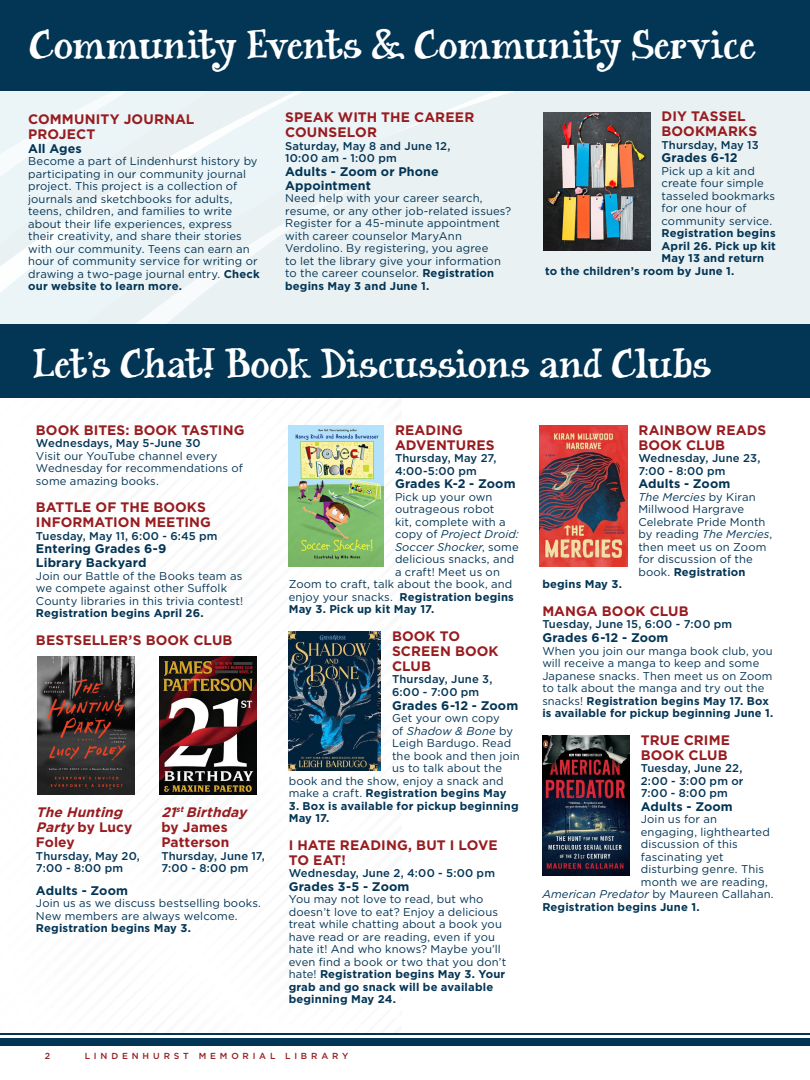
<style>
.page{position:relative;width:810px;height:1080px;background:#fff}
.page>*{position:absolute;margin:0;border:0;box-sizing:border-box;transform-origin:0 0}
.t1{font:41.25px "Janda Siesta Sunset";letter-spacing:-.015em;color:#fff}
.t2{font:700 13.75px/15px "Gotham";letter-spacing:.005em;color:#981c20}
.t3{font:italic 700 13.75px/15px "Gotham";color:#981c20}
.t4{font:700 12.5px/13.8px "Gotham";letter-spacing:.01em;color:#033555}
.t5{font:11.25px/12.5px "Gotham";letter-spacing:.01em;color:#033555}
.t6{font:500 11.25px/12.5px "Gotham";letter-spacing:.015em;color:#033555}
.t7{font:700 11.25px/12.5px "Gotham";letter-spacing:.015em;color:#033555}
.t8{font:italic 11.25px "Gotham";letter-spacing:.01em;color:#033555}
.t9{font:500 8.75px "Gotham";letter-spacing:.44em;color:#981c20}
.s1{font-weight:700}
.s2{font-style:normal}
.s3{font-style:italic}
.s4{font-weight:400}
</style>
<div class="page">
<div style="left:0;top:1033px;width:810px;height:13px;background:#033555"></div>
<hr style="left:0;top:1036px;width:810px;height:2px;background:#fff">
<div style="left:199px;top:91px;width:611px;height:233px;background:#eaf1f3"></div>
<div style="left:199px;top:171px;width:183px;height:153px;background:#eaf1f3"></div>
<svg style="left:0;top:91px;width:199px;height:233px;background:#ecf4f6"></svg>
<div style="left:0;top:0;width:810px;height:91px;background:#033555"></div>
<div style="left:0;top:324px;width:810px;height:74px;background:#033555"></div>
<img style="left:289px;top:426px;width:95px;height:140px">
<img style="left:540px;top:426px;width:87px;height:141px">
<img style="left:542px;top:735px;width:88px;height:141px">
<img style="left:289px;top:631px;width:92px;height:140px">
<img style="left:544px;top:112px;width:106px;height:139px">
<img style="left:37px;top:657px;width:97px;height:138px">
<img style="left:160px;top:657px;width:97px;height:138px">
<p class="t1" style="left:29px;top:18px;width:728px">Community Events &amp; Community Service</p>
<p class="t2" style="left:28px;top:111px;width:168px">COMMUNITY JOURNAL<br>PROJECT</p>
<p class="t4" style="left:28px;top:141px;width:55px">All Ages</p>
<p class="t5" style="left:28px;top:155px;width:233px">Become a part of Lindenhurst history by participating in our community journal project. This project is a collection of journals and sketchbooks for adults, teens, children, and families to write about their life experiences, express their creativity, and share their stories with our community. Teens can earn an hour of community service for writing or drawing a two-page journal entry. <span class="s1">Check our website to learn more.</span></p>
<p class="t2" style="left:285px;top:110px;width:191px">SPEAK WITH THE CAREER<br>COUNSELOR</p>
<p class="t6" style="left:285px;top:140px;width:167px">Saturday, May 8 and June 12,</p>
<p class="t6" style="left:285px;top:152px;width:113px">10:00 am - 1:00 pm</p>
<p class="t4" style="left:285px;top:165px;width:155px">Adults - Zoom or Phone<br>Appointment</p>
<p class="t5" style="left:285px;top:192px;width:228px">Need help with your career search, resume, or any other job-related issues?<br>Register for a 45-minute appointment with career counselor MaryAnn Verdolino. By registering, you agree<br>to let the library give your information to the career counselor. <span class="s1">Registration begins May 3 and June 1.</span></p>
<p class="t2" style="left:662px;top:108px;width:97px">DIY TASSEL<br>BOOKMARKS</p>
<p class="t6" style="left:662px;top:138px;width:99px">Thursday, May 13</p>
<p class="t4" style="left:662px;top:151px;width:78px">Grades 6-12</p>
<p class="t5" style="left:662px;top:164px;width:95px">Pick up a kit and</p>
<p class="t5" style="left:662px;top:177px;width:104px">create four simple</p>
<p class="t5" style="left:662px;top:189px;width:115px">tasseled bookmarks</p>
<p class="t5" style="left:662px;top:202px;width:86px">for one hour of</p>
<p class="t5" style="left:662px;top:214px;width:112px">community service.</p>
<p class="t7" style="left:662px;top:227px;width:116px">Registration begins</p>
<p class="t7" style="left:662px;top:239px;width:116px">April 26. Pick up kit</p>
<p class="t7" style="left:662px;top:252px;width:104px">May 13 and return</p>
<p class="t7" style="left:545px;top:264px;width:191px">to the children’s room by June 1.</p>
<p class="t1" style="left:33px;top:338px;width:680px">Let’s Chat! Book Discussions and Clubs</p>
<p class="t2" style="left:36px;top:422px;width:210px">BOOK BITES: BOOK TASTING</p>
<p class="t6" style="left:36px;top:437px;width:166px">Wednesdays, May 5-June 30</p>
<p class="t5" style="left:36px;top:449px;width:209px">Visit our YouTube channel every<br>Wednesday for recommendations of some amazing books.</p>
<p class="t2" style="left:36px;top:499px;width:177px">BATTLE OF THE BOOKS<br>INFORMATION MEETING</p>
<p class="t6" style="left:36px;top:529px;width:183px">Tuesday, May 11, 6:00 - 6:45 pm</p>
<p class="t4" style="left:36px;top:542px;width:132px">Entering Grades 6-9</p>
<p class="t4" style="left:36px;top:556px;width:112px">Library Backyard</p>
<p class="t5" style="left:36px;top:569px;width:209px">Join our Battle of the Books team as we compete against other Suffolk County libraries in this trivia contest!<br><span class="s1">Registration begins April 26.</span></p>
<p class="t2" style="left:36px;top:632px;width:198px">BESTSELLER’S BOOK CLUB</p>
<p class="t3" style="left:36px;top:804px;width:98px">The Hunting<br>Party <span class="s2">by Lu c y<br>Foley</span></p>
<p class="t6" style="left:36px;top:849px;width:105px">Thursday, May 20,<br>7:00 - 8:00 pm</p>
<p class="t2" style="left:161px;top:804px;width:91px"><span class="s3">21</span><sup>st</sup><span class="s3">Birthday </span>by James<br>Patterson</p>
<p class="t6" style="left:161px;top:849px;width:105px">Thursday, June 17,<br>7:00 - 8:00 pm</p>
<p class="t4" style="left:36px;top:883px;width:94px">Adults - Zoom</p>
<p class="t5" style="left:36px;top:897px;width:227px">Join us as we discuss bestselling books.<br>New members are always welcome.<br><span class="s1">Registration begins May 3.</span></p>
<p class="t2" style="left:395px;top:422px;width:101px">READING<br>ADVENTURES</p>
<p class="t6" style="left:395px;top:452px;width:103px">Thursday, May 27,<br>4:00-5:00 pm</p>
<p class="t4" style="left:395px;top:477px;width:122px">Grades K-2 - Zoom</p>
<p class="t5" style="left:395px;top:490px;width:99px">Pick up your own</p>
<p class="t5" style="left:395px;top:503px;width:101px">outrageous robot</p>
<p class="t5" style="left:395px;top:515px;width:112px">kit, complete with a</p>
<p class="t8" style="left:395px;top:527px;width:125px"><span class="s2">copy of</span> Project Droid:</p>
<p class="t8" style="left:395px;top:540px;width:125px">Soccer Shocker<span class="s2">, some</span></p>
<p class="t5" style="left:395px;top:553px;width:121px">delicious snacks, and</p>
<p class="t5" style="left:395px;top:565px;width:106px">a craft! Meet us on</p>
<p class="t5" style="left:289px;top:578px;width:225px">Zoom to craft, talk about the book, and</p>
<p class="t7" style="left:289px;top:590px;width:227px"><span class="s4">enjoy your snacks.</span> Registration begins</p>
<p class="t7" style="left:289px;top:603px;width:147px">May 3. Pick up kit May 17.</p>
<p class="t2" style="left:392px;top:628px;width:108px">BOOK TO<br>SCREEN BOOK<br>CLUB</p>
<p class="t6" style="left:392px;top:673px;width:102px">Thursday, June 3,<br>6:00 - 7:00 pm</p>
<p class="t4" style="left:392px;top:698px;width:128px">Grades 6-12 - Zoom</p>
<p class="t5" style="left:392px;top:712px;width:109px">Get your own copy</p>
<p class="t8" style="left:392px;top:723px;width:123px"><span class="s2">of</span> Shadow &amp; Bone <span class="s2">by</span></p>
<p class="t5" style="left:392px;top:737px;width:121px">Leigh Bardugo. Read</p>
<p class="t5" style="left:392px;top:749px;width:129px">the book and then join</p>
<p class="t5" style="left:392px;top:762px;width:112px">us to talk about the</p>
<p class="t5" style="left:289px;top:774px;width:216px">book and the show, enjoy a snack and</p>
<p class="t7" style="left:289px;top:787px;width:219px"><span class="s4">make a craft.</span> Registration begins May</p>
<p class="t7" style="left:289px;top:799px;width:231px">3. Box is available for pickup beginning<br>May 17.</p>
<p class="t2" style="left:289px;top:837px;width:211px">I HATE READING, BUT I LOVE<br>TO EAT!</p>
<p class="t6" style="left:289px;top:867px;width:208px">Wednesday, June 2, 4:00 - 5:00 pm</p>
<p class="t4" style="left:289px;top:879px;width:122px">Grades 3-5 - Zoom</p>
<p class="t5" style="left:289px;top:893px;width:219px">You may not love to read, but who doesn’t love to eat? Enjoy a delicious treat while chatting about a book you have read or are reading, even if you hate it! And who knows? Maybe you’ll even find a book or two that you don’t hate! <span class="s1">Registration begins May 3. Your grab and go snack will be available beginning May 24.</span></p>
<p class="t9" style="left:45px;top:1050px;width:7px">2</p>
<p class="t9" style="left:85px;top:1050px;width:265px">LINDENHURST MEMORIAL LIBRARY</p>
<p class="t2" style="left:638px;top:422px;width:129px">RAINBOW READS<br>BOOK CLUB</p>
<p class="t6" style="left:638px;top:452px;width:124px">Wednesday, June 23,<br>7:00 - 8:00 pm</p>
<p class="t4" style="left:638px;top:477px;width:94px">Adults - Zoom</p>
<p class="t5" style="left:638px;top:490px;width:119px"><span class="s3">The Mercies</span> by Kiran<br>Millwood Hargrave</p>
<p class="t5" style="left:638px;top:515px;width:135px">Celebrate Pride Month by reading <span class="s3">The Mercies</span>, then meet us on Zoom for discussion of the book. <span class="s1">Registration</span></p>
<p class="t7" style="left:542px;top:578px;width:81px">begins May 3.</p>
<p class="t2" style="left:542px;top:603px;width:148px">MANGA BOOK CLUB</p>
<p class="t6" style="left:542px;top:618px;width:191px">Tuesday, June 15, 6:00 - 7:00 pm</p>
<p class="t4" style="left:542px;top:631px;width:128px">Grades 6-12 - Zoom</p>
<p class="t5" style="left:542px;top:644px;width:233px">When you join our manga book club, you will receive a manga to keep and some Japanese snacks. Then meet us on Zoom to talk about the manga and try out the snacks! <span class="s1">Registration begins May 17. Box is available for pickup beginning June 1.</span></p>
<p class="t2" style="left:641px;top:732px;width:91px">TRUE CRIME<br>BOOK CLUB</p>
<p class="t6" style="left:641px;top:762px;width:103px">Tuesday, June 22,</p>
<p class="t6" style="left:641px;top:774px;width:104px">2:00 - 3:00 pm or</p>
<p class="t6" style="left:641px;top:787px;width:89px">7:00 - 8:00 pm</p>
<p class="t4" style="left:641px;top:799px;width:94px">Adults - Zoom</p>
<p class="t5" style="left:641px;top:813px;width:78px">Join us for an</p>
<p class="t5" style="left:641px;top:825px;width:130px">engaging, lighthearted</p>
<p class="t5" style="left:641px;top:838px;width:98px">discussion of this</p>
<p class="t5" style="left:641px;top:850px;width:84px">fascinating yet</p>
<p class="t5" style="left:641px;top:863px;width:125px">disturbing genre. This</p>
<p class="t5" style="left:641px;top:875px;width:129px">month we are reading,</p>
<p class="t5" style="left:542px;top:888px;width:233px"><span class="s3">American Predator</span> by Maureen Callahan.</p>
<p class="t7" style="left:542px;top:900px;width:159px">Registration begins June 1.</p>
</div>
